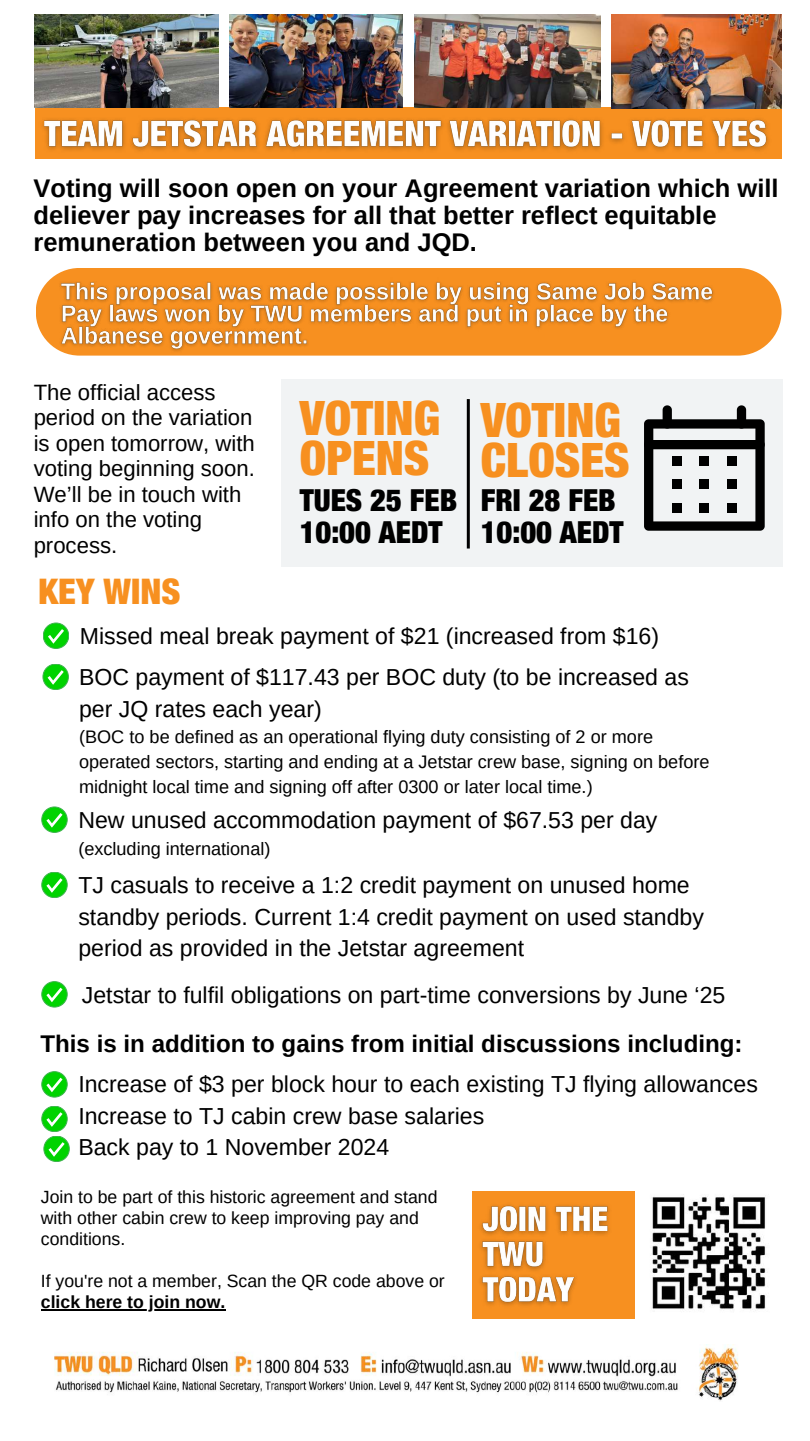
<style>
.page{position:relative;width:810px;height:1441px;background:#fff}
.page>*{position:absolute;margin:0;border:0;box-sizing:border-box;transform-origin:0 0}
.t1{font:900 condensed 47.6px/39.8px "Helvetica Neue LT Std";color:#f79020}
.t2{font:900 condensed 35.4px "Helvetica Neue LT Std";color:#f79020}
.t3{font:900 condensed 30.5px/31.3px "Helvetica Neue LT Std";color:#000}
.t4{font:700 25.5px/27px "Arimo";color:#000}
.t5{font:700 24.1px "Arimo";color:#000}
.t6{font:23.1px/31.5px "Arimo";color:#000}
.t7{font:22.1px/25.5px "Arimo";color:#000}
.t8{font:18.1px/24.8px "Arimo";color:#000}
.t9{font:17.7px/21px "Arimo";color:#000}
.t10{font:700 17.7px "Arimo";color:#000}
</style>
<div class="page">
<div style="left:35px;top:107px;width:747px;height:52px;background:#f79020"></div>
<img style="left:35px;top:14px;width:183px;height:93px">
<img style="left:230px;top:14px;width:172px;height:93px">
<img style="left:414px;top:14px;width:186px;height:93px">
<img style="left:611px;top:14px;width:171px;height:94px">
<div style="left:43px;top:623px;width:26px;height:25px;background:#00d300;border-radius:50%"></div>
<div style="left:43px;top:623px;width:26px;height:25px;border:1px solid #3fb24f;border-radius:50%"></div>
<svg style="left:48px;top:629px;width:16px;height:14px"></svg>
<div style="left:43px;top:664px;width:25px;height:25px;background:#00d300;border-radius:50%"></div>
<div style="left:43px;top:664px;width:25px;height:25px;border:1px solid #3fb24f;border-radius:50%"></div>
<svg style="left:48px;top:670px;width:16px;height:14px"></svg>
<svg style="left:42px;top:806px;width:25px;height:26px"></svg>
<div style="left:42px;top:806px;width:25px;height:26px;border:1px solid #3fb24f;border-radius:50%"></div>
<svg style="left:46px;top:812px;width:17px;height:15px"></svg>
<div style="left:42px;top:872px;width:25px;height:25px;background:#00d300;border-radius:50%"></div>
<div style="left:42px;top:872px;width:25px;height:25px;border:1px solid #3fb24f;border-radius:50%"></div>
<svg style="left:46px;top:878px;width:17px;height:14px"></svg>
<div style="left:42px;top:1071px;width:25px;height:25px;background:#00d300;border-radius:50%"></div>
<div style="left:42px;top:1071px;width:25px;height:25px;border:1px solid #3fb24f;border-radius:50%"></div>
<svg style="left:46px;top:1077px;width:17px;height:15px"></svg>
<svg style="left:42px;top:1105px;width:25px;height:26px"></svg>
<div style="left:42px;top:1105px;width:25px;height:26px;border:1px solid #3fb24f;border-radius:50%"></div>
<svg style="left:46px;top:1111px;width:17px;height:15px"></svg>
<svg style="left:44px;top:1135px;width:25px;height:26px"></svg>
<div style="left:44px;top:1135px;width:25px;height:26px;border:1px solid #3fb24f;border-radius:50%"></div>
<svg style="left:49px;top:1141px;width:16px;height:15px"></svg>
<div style="left:42px;top:981px;width:25px;height:25px;background:#00d300;border-radius:50%"></div>
<div style="left:42px;top:981px;width:25px;height:25px;border:1px solid #3fb24f;border-radius:50%"></div>
<svg style="left:46px;top:987px;width:17px;height:15px"></svg>
<div style="left:281px;top:379px;width:501px;height:188px;background:#f1f3f4"></div>
<svg style="left:644px;top:405px;width:121px;height:125px"></svg>
<div style="left:472px;top:1190px;width:163px;height:128px;background:#f79020"></div>
<img style="left:651px;top:1194px;width:115px;height:117px">
<img style="left:54px;top:1344px;width:684px;height:56px">
<hr style="left:467px;top:399px;width:3px;height:149px;background:#000">
<div style="left:36px;top:268px;width:746px;height:87px;background:#f79020;border-radius:44px"></div>
<img style="left:42px;top:118px;width:727px;height:33px">
<hr style="left:41px;top:1308px;width:184px;height:2px;background:#000">
<img style="left:480px;top:1205px;width:130px;height:101px">
<img style="left:56px;top:281px;width:658px;height:74px">
<p class="t4" style="left:34px;top:174px;width:747px">Voting will soon open on your Agreement variation which will deliever pay increases for all that better reflect equitable remuneration between you and JQD.</p>
<p class="t7" style="left:34px;top:379px;width:223px">The official access period on the variation is open tomorrow, with voting beginning soon.<br>We’ll be in touch with info on the voting process.</p>
<h1 class="t1" style="left:300px;top:405px;width:142px">VOTING<br>OPENS</h1>
<h3 class="t3" style="left:300px;top:489px;width:159px">TUES 25 FEB<br>10:00 AEDT</h3>
<h1 class="t1" style="left:481px;top:407px;width:150px">VOTING<br>CLOSES</h1>
<h3 class="t3" style="left:481px;top:489px;width:144px">FRI 28 FEB<br>10:00 AEDT</h3>
<h2 class="t2" style="left:39px;top:579px;width:143px">KEY WINS</h2>
<p class="t6" style="left:79px;top:614px;width:611px;line-height:41.8px">Missed meal break payment of $21 (increased from $16)<br>BOC payment of $117.43 per BOC duty (to be increased as</p>
<p class="t6" style="left:79px;top:693px;width:244px">per JQ rates each year)</p>
<p class="t8" style="left:79px;top:724px;width:632px">(BOC to be defined as an operational flying duty consisting of 2 or more operated sectors, starting and ending at a Jetstar crew base, signing on before midnight local time and signing off after 0300 or later local time.)</p>
<p class="t6" style="left:78px;top:804px;width:581px">New unused accommodation payment of $67.53 per day</p>
<p class="t8" style="left:78px;top:835px;width:194px">(excluding international)</p>
<p class="t6" style="left:78px;top:869px;width:627px">TJ casuals to receive a 1:2 credit payment on unused home standby periods. Current 1:4 credit payment on used standby period as provided in the Jetstar agreement</p>
<p class="t6" style="left:82px;top:978px;width:645px">Jetstar to fulfil obligations on part-time conversions by June ‘25</p>
<p class="t5" style="left:40px;top:1030px;width:704px">This is in addition to gains from initial discussions including:</p>
<p class="t6" style="left:78px;top:1068px;width:681px">Increase of $3 per block hour to each existing TJ flying allowances<br>Increase to TJ cabin crew base salaries<br>Back pay to 1 November 2024</p>
<p class="t9" style="left:41px;top:1185px;width:398px">Join to be part of this historic agreement and stand with other cabin crew to keep improving pay and conditions.</p>
<p class="t9" style="left:41px;top:1269px;width:405px">If you're not a member, Scan the QR code above or</p>
<p class="t10" style="left:41px;top:1291px;width:186px">click here to join now.</p>
</div>
